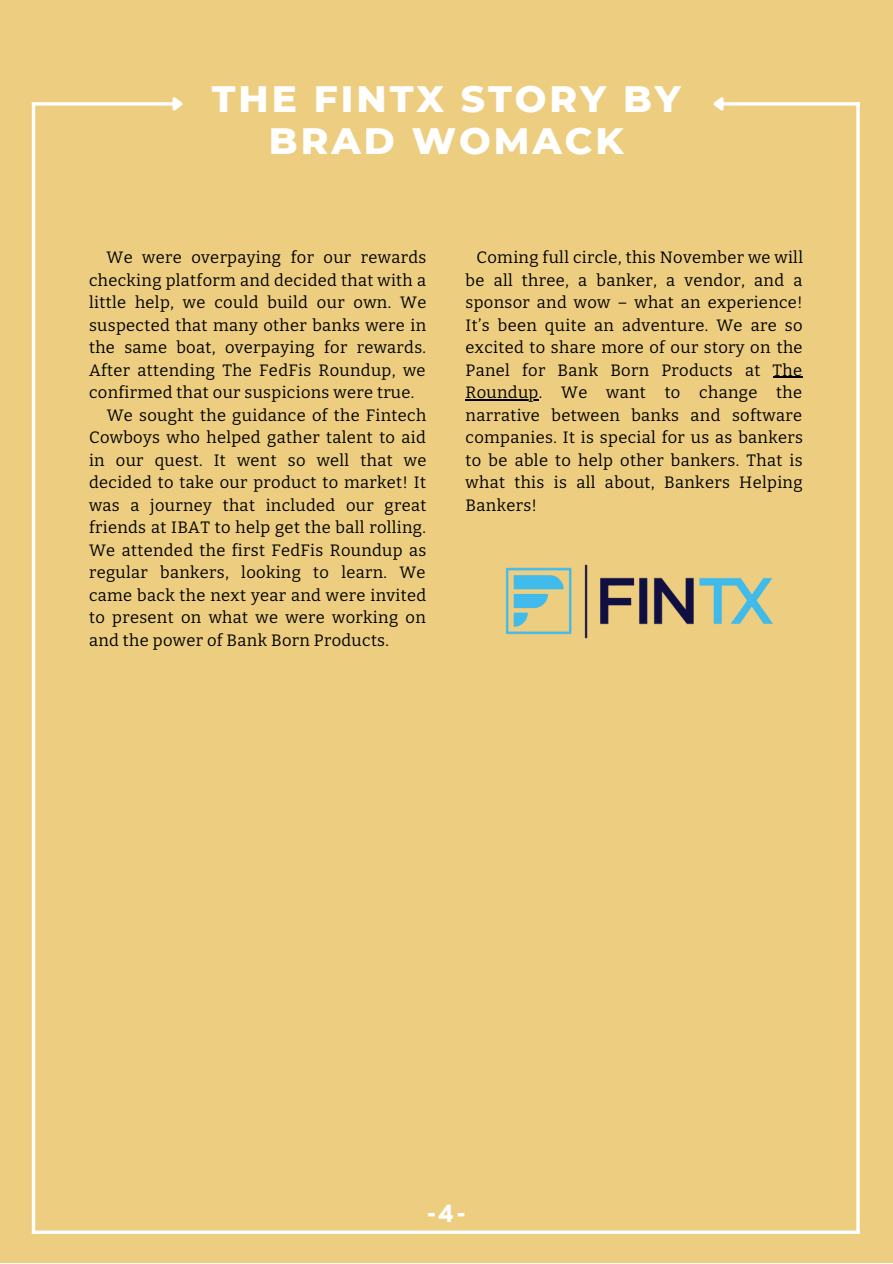
<style>
.page{position:relative;width:893px;height:1264px;background:#fff}
.page>*{position:absolute;margin:0;border:0;box-sizing:border-box;transform-origin:0 0}
.t1{font:800 37.5px/41.5px "Montserrat";letter-spacing:.08em;color:#fff;text-align:center}
.t2{font:900 24px "Overpass";color:#fff}
.t3{font:16.5px/22.5px "Bitter";letter-spacing:.02em;color:#000;text-align:justify}
</style>
<div class="page">
<div style="left:0;top:0;width:892px;height:1262px;background:#edce81"></div>
<svg style="left:35px;top:102px;width:134px;height:4px"></svg>
<svg style="left:169px;top:97px;width:14px;height:14px"></svg>
<hr style="left:32px;top:102px;width:3px;height:1131px;background:#fff">
<hr style="left:856px;top:102px;width:3px;height:1131px;background:#fff">
<hr style="left:32px;top:1230px;width:827px;height:3px;background:#fff">
<svg style="left:726px;top:102px;width:133px;height:4px"></svg>
<svg style="left:713px;top:97px;width:13px;height:14px"></svg>
<hr style="left:772px;top:377px;width:30px;height:1px;background:#000">
<hr style="left:465px;top:399px;width:73px;height:1px;background:#000">
<img style="left:505px;top:564px;width:268px;height:75px">
<h1 class="t1" style="left:212px;top:78px;width:470px">THE FINTX STORY BY<br>BRAD WOMACK</h1>
<p class="t3" style="left:106px;top:246px;width:321px">We were overpaying for our rewards</p>
<p class="t3" style="left:89px;top:269px;width:338px">checking platform and decided that with a</p>
<p class="t3" style="left:89px;top:291px;width:339px">little help, we could build our own. We</p>
<p class="t3" style="left:89px;top:314px;width:338px">suspected that many other banks were in</p>
<p class="t3" style="left:89px;top:336px;width:338px">the same boat, overpaying for rewards.</p>
<p class="t3" style="left:89px;top:359px;width:338px">After attending The FedFis Roundup, we</p>
<p class="t3" style="left:89px;top:381px;width:327px">confirmed that our suspicions were true.</p>
<p class="t3" style="left:107px;top:404px;width:321px">We sought the guidance of the Fintech</p>
<p class="t3" style="left:89px;top:426px;width:338px">Cowboys who helped gather talent to aid</p>
<p class="t3" style="left:89px;top:449px;width:339px">in our quest. It went so well that we</p>
<p class="t3" style="left:89px;top:471px;width:338px">decided to take our product to market! It</p>
<p class="t3" style="left:89px;top:494px;width:339px">was a journey that included our great</p>
<p class="t3" style="left:89px;top:516px;width:338px">friends at IBAT to help get the ball rolling.</p>
<p class="t3" style="left:89px;top:539px;width:339px">We attended the first FedFis Roundup as</p>
<p class="t3" style="left:89px;top:561px;width:338px">regular bankers, looking to learn. We</p>
<p class="t3" style="left:89px;top:584px;width:338px">came back the next year and were invited</p>
<p class="t3" style="left:89px;top:606px;width:338px">to present on what we were working on</p>
<p class="t3" style="left:89px;top:629px;width:301px">and the power of Bank Born Products.</p>
<p class="t3" style="left:465px;top:246px;width:339px;text-indent:11px">Coming full circle, this November we will be all three, a banker, a vendor, and a sponsor and wow – what an experience!<br>It’s been quite an adventure. We are so excited to share more of our story on the Panel for Bank Born Products at The Roundup. We want to change the narrative between banks and software companies. It is special for us as bankers to be able to help other bankers. That is what this is all about, Bankers Helping Bankers!</p>
<h2 class="t2" style="left:426px;top:1203px;width:41px">-4-</h2>
</div>
